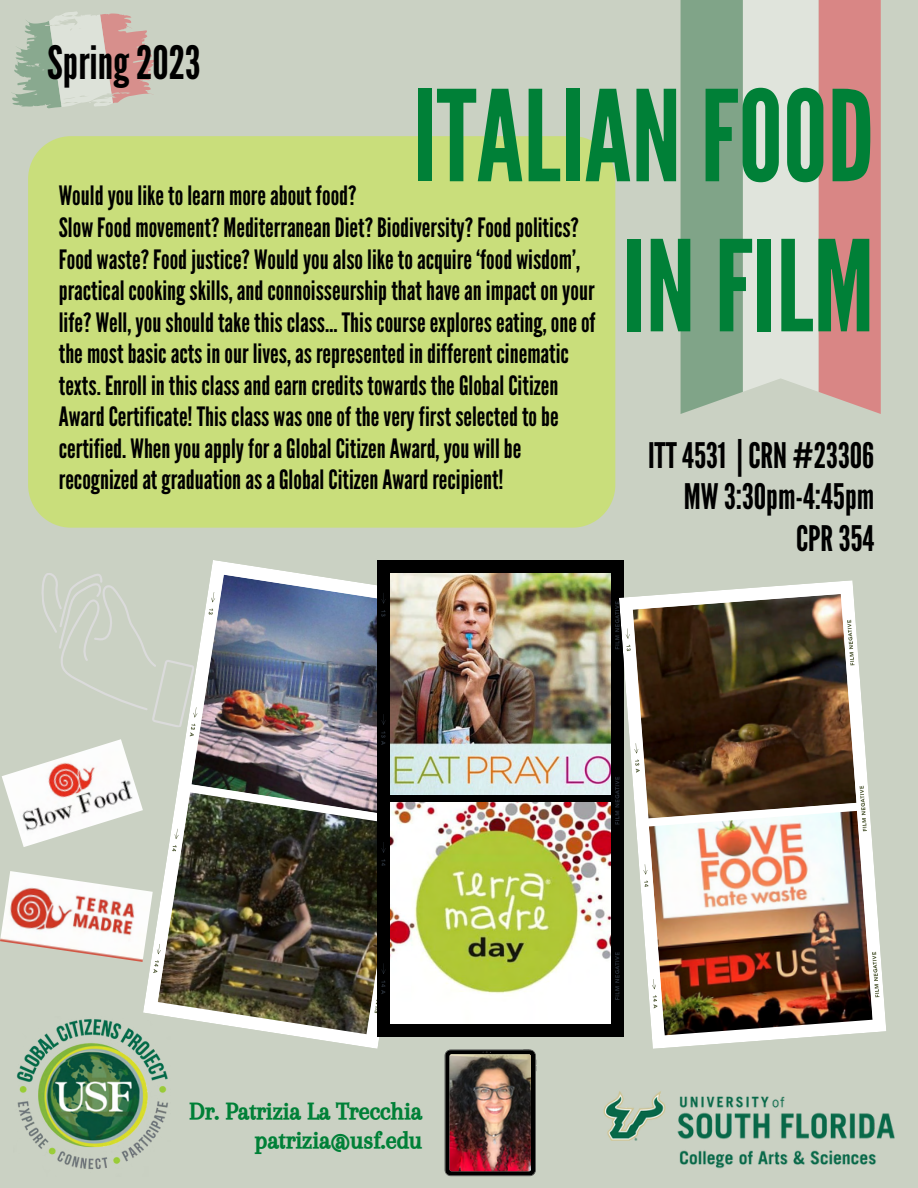
<style>
.page{position:relative;width:918px;height:1188px;background:#cad1c3}
.page>*{position:absolute;margin:0;border:0;box-sizing:border-box;transform-origin:0 0}
.t1{font:125.85px/150.1px "League Gothic";color:#008037;text-align:right}
.t2{font:45.9px "League Gothic";color:#000}
.t3{font:35.1px/41.7px "League Gothic";color:#000;text-align:right}
.t4{font:26.7px/31.5px "League Gothic";color:#000}
.t5{font:25.05px/29.2px "CA Generated";color:#008037;text-align:right}
</style>
<div class="page">
<img style="left:2px;top:739px;width:141px;height:108px">
<svg style="left:143px;top:560px;width:236px;height:489px"></svg>
<img style="left:158px;top:1013px;width:219px;height:21px">
<img style="left:200px;top:575px;width:177px;height:17px">
<img style="left:152px;top:592px;width:225px;height:421px">
<div style="left:377px;top:560px;width:247px;height:477px;background:#000"></div>
<div style="left:391px;top:1000px;width:219px;height:23px;background:#fff"></div>
<img style="left:391px;top:573px;width:220px;height:20px">
<img style="left:381px;top:593px;width:238px;height:407px">
<svg style="left:619px;top:580px;width:267px;height:469px"></svg>
<img style="left:649px;top:1014px;width:224px;height:21px">
<img style="left:633px;top:594px;width:223px;height:18px">
<img style="left:625px;top:612px;width:254px;height:402px">
<img style="left:16px;top:1016px;width:155px;height:154px">
<img style="left:603px;top:1091px;width:292px;height:78px">
<div style="left:28px;top:136px;width:587px;height:392px;background:#c9de7b"></div>
<svg style="left:11px;top:11px;width:144px;height:98px"></svg>
<svg style="left:681px;top:0;width:200px;height:414px;background:#b7afa0"></svg>
<svg style="left:41px;top:572px;width:159px;height:158px"></svg>
<img style="left:0;top:871px;width:153px;height:91px">
<img style="left:445px;top:1049px;width:92px;height:127px">
<h2 class="t2" style="left:47px;top:36px;width:155px">Spring 2023</h2>
<h1 class="t1" style="left:413px;top:64px;width:463px">ITALIAN FOOD<br>IN FILM</h1>
<p class="t4" style="left:59px;top:181px;width:539px">Would you like to learn more about food?<br>Slow Food movement? Mediterranean Diet? Biodiversity? Food politics?<br>Food waste? Food justice? Would you also like to acquire ‘food wisdom’, practical cooking skills, and connoisseurship that have an impact on your life? Well, you should take this class… This course explores eating, one of the most basic acts in our lives, as represented in different cinematic texts. Enroll in this class and earn credits towards the Global Citizen Award Certificate! This class was one of the very first selected to be certified. When you apply for a Global Citizen Award, you will be recognized at graduation as a Global Citizen Award recipient!</p>
<h3 class="t3" style="left:648px;top:435px;width:228px">ITT 4531 | CRN #23306<br>MW 3:30pm-4:45pm<br>CPR 354</h3>
<p class="t5" style="left:190px;top:1096px;width:234px">Dr. Patrizia La Trecchia patrizia@usf.edu</p>
</div>
